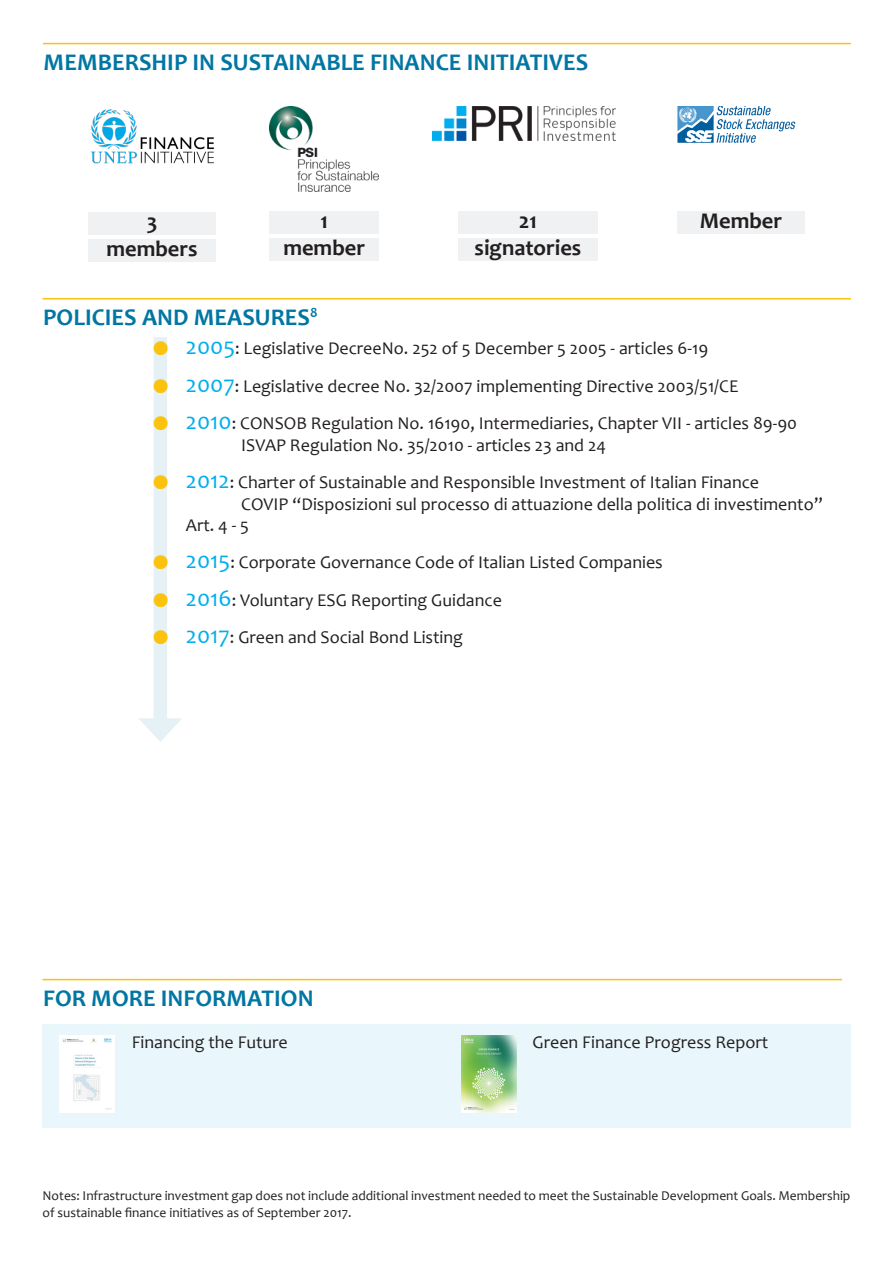
<style>
.page{position:relative;width:893px;height:1263px;background:#fff}
.page>*{position:absolute;margin:0;border:0;box-sizing:border-box;transform-origin:0 0}
.main_titles{font:700 24px "Candara";color:#0076a3}
.member_ship{font:700 22.5px "Candara";color:#231f20}
.publications{font:18px/21.6px "Candara";color:#231f20}
.source{font:13.5px/16.2px "Candara";color:#231f20}
.s1{color:#fbc30d}
.s2{font-size:24px;color:#00aeef}
</style>
<div class="page">
<div style="left:43px;top:1024px;width:807px;height:104px;background:#e9f7fd"></div>
<hr style="left:43px;top:43px;width:808px;height:1px;background:#fbc30d">
<img style="left:60px;top:1035px;width:54px;height:77px">
<img style="left:462px;top:1035px;width:54px;height:77px">
<hr style="left:43px;top:298px;width:808px;height:1px;background:#fbc30d">
<hr style="left:43px;top:979px;width:799px;height:1px;background:#fbc30d">
<div style="left:154px;top:337px;width:13px;height:391px;background:#e6f1f5"></div>
<svg style="left:139px;top:718px;width:43px;height:24px"></svg>
<img style="left:91px;top:109px;width:124px;height:54px">
<img style="left:432px;top:106px;width:183px;height:35px">
<img style="left:677px;top:106px;width:119px;height:37px">
<div style="left:88px;top:212px;width:128px;height:23px;background:#f0f1f2"></div>
<div style="left:88px;top:239px;width:128px;height:23px;background:#f0f1f2"></div>
<img style="left:269px;top:106px;width:110px;height:85px">
<div style="left:269px;top:211px;width:110px;height:23px;background:#f0f1f2"></div>
<div style="left:269px;top:238px;width:110px;height:23px;background:#f0f1f2"></div>
<div style="left:458px;top:211px;width:140px;height:23px;background:#f0f1f2"></div>
<div style="left:458px;top:238px;width:140px;height:23px;background:#f0f1f2"></div>
<div style="left:677px;top:211px;width:128px;height:23px;background:#f0f1f2"></div>
<p class="main_titles" style="left:44px;top:47px;width:546px">MEMBERSHIP IN SUSTAINABLE FINANCE INITIATIVES</p>
<p class="member_ship" style="left:147px;top:207px;width:12px">3</p>
<p class="member_ship" style="left:107px;top:234px;width:93px">members</p>
<p class="member_ship" style="left:320px;top:206px;width:9px">1</p>
<p class="member_ship" style="left:283px;top:233px;width:83px">member</p>
<p class="main_titles" style="left:43px;top:302px;width:276px">POLICIES AND MEASURES<sup>8</sup></p>
<p class="member_ship" style="left:519px;top:206px;width:20px">21</p>
<p class="member_ship" style="left:475px;top:233px;width:108px">signatories</p>
<p class="member_ship" style="left:700px;top:206px;width:84px">Member</p>
<p class="publications" style="left:152px;top:338px;width:558px"><span class="s1">●</span> <span class="s2">2005</span>: Legislative DecreeNo. 252 of 5 December 5 2005 - articles 6-19</p>
<p class="publications" style="left:152px;top:375px;width:588px"><span class="s1">●</span> <span class="s2">2007</span>: Legislative decree No. 32/2007 implementing Directive 2003/51/CE</p>
<p class="publications" style="left:241px;top:412px;width:557px;text-indent:-89px"><span class="s1">●</span> <span class="s2">2010</span>: CONSOB Regulation No. 16190, Intermediaries, Chapter VII - articles 89-90<br>ISVAP Regulation No. 35/2010 - articles 23 and 24</p>
<p class="publications" style="left:152px;top:471px;width:609px"><span class="s1">●</span> <span class="s2">2012</span>: Charter of Sustainable and Responsible Investment of Italian Finance</p>
<p class="publications" style="left:241px;top:493px;width:583px">COVIP “Disposizioni sul processo di attuazione della politica di investimento”</p>
<p class="publications" style="left:186px;top:514px;width:65px">Art. 4 - 5</p>
<p class="publications" style="left:152px;top:552px;width:512px"><span class="s1">●</span> <span class="s2">2015</span>: Corporate Governance Code of Italian Listed Companies</p>
<p class="publications" style="left:152px;top:589px;width:351px"><span class="s1">●</span> <span class="s2">2016</span>: Voluntary ESG Reporting Guidance</p>
<p class="publications" style="left:152px;top:626px;width:313px"><span class="s1">●</span> <span class="s2">2017</span>: Green and Social Bond Listing</p>
<p class="main_titles" style="left:43px;top:983px;width:272px">FOR MORE INFORMATION</p>
<p class="publications" style="left:132px;top:1031px;width:158px">Financing the Future</p>
<p class="publications" style="left:533px;top:1031px;width:237px">Green Finance Progress Report</p>
<p class="source" style="left:43px;top:1188px;width:809px">Notes: Infrastructure investment gap does not include additional investment needed to meet the Sustainable Development Goals. Membership of sustainable finance initiatives as of September 2017.</p>
</div>
